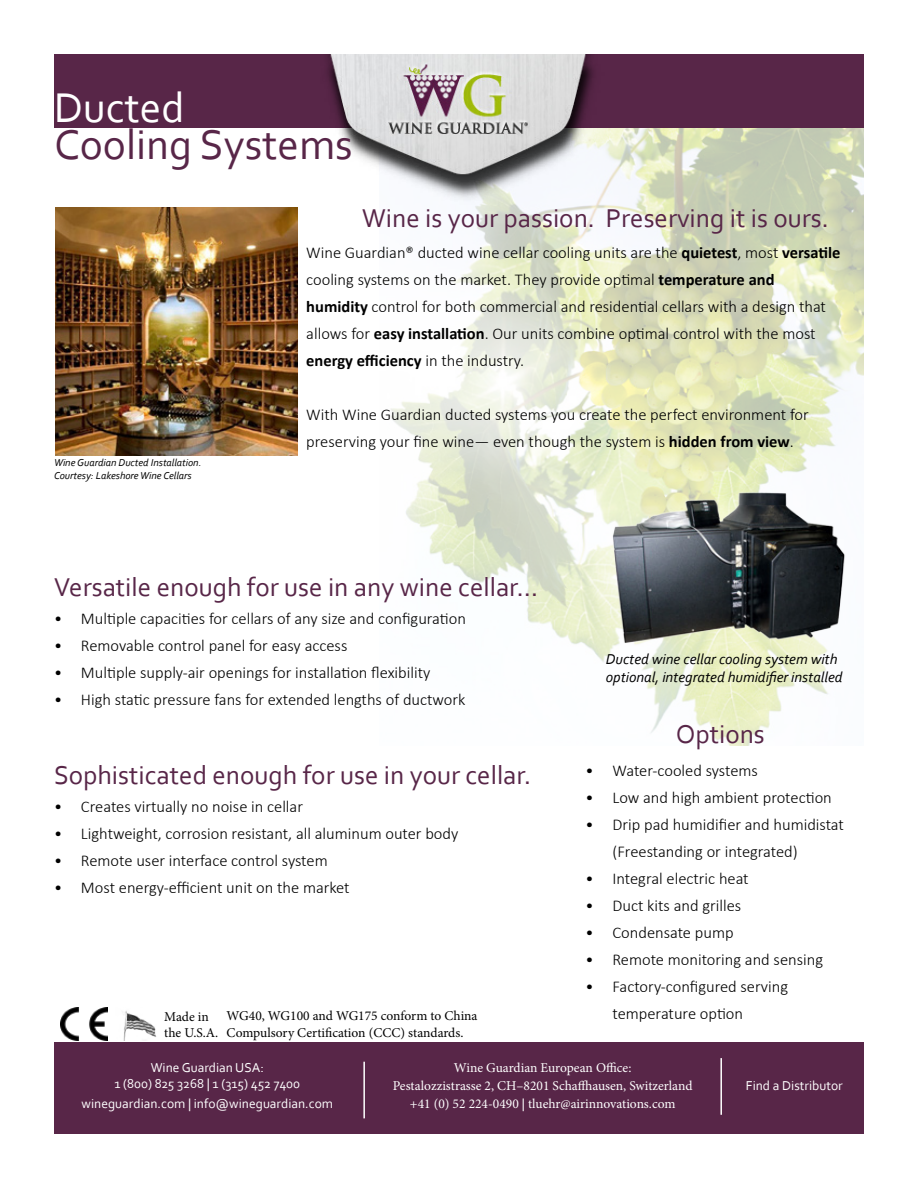
<style>
.page{position:relative;width:918px;height:1188px;background:#fff}
.page>*{position:absolute;margin:0;border:0;box-sizing:border-box;transform-origin:0 0}
.t1{font:43.5px "Corbel";color:#582648}
.t2{font:43.5px "Corbel";color:#fff}
.t3{font:27px "Corbel";color:#582648}
.t4{font:300 16.5px/27px "Calibri";color:#000}
.t5{font:italic 15px/18px "Corbel";color:#000}
.t6{font:13.5px/18px "Minion Pro";color:#fff;text-align:center}
.t7{font:13.5px/16.2px "Corbel";color:#fff;text-align:center}
.t8{font:13.5px/16.2px "Minion Pro";color:#000}
.t9{font:italic 10.5px/12.6px "Corbel";color:#000}
.s1{font-weight:700}
.s2{font-family:"Corbel"}
</style>
<div class="page">
<img style="left:390px;top:128px;width:474px;height:617px">
<div style="left:54px;top:54px;width:810px;height:74px;background:#582648"></div>
<div style="left:320px;top:60px;width:284px;height:145px;background:#000;opacity:.75"></div>
<img style="left:320px;top:54px;width:278px;height:131px">
<img style="left:55px;top:207px;width:242px;height:249px">
<img style="left:601px;top:480px;width:252px;height:173px">
<img style="left:123px;top:1011px;width:34px;height:30px">
<img style="left:61px;top:1008px;width:46px;height:33px">
<div style="left:54px;top:1042px;width:810px;height:92px;background:#582648"></div>
<hr style="left:720px;top:1058px;width:2px;height:57px;background:#fff">
<hr style="left:363px;top:1062px;width:2px;height:56px;background:#fff">
<h1 class="t2" style="left:54px;top:80px;width:132px">Ducted</h1>
<h1 class="t1" style="left:54px;top:118px;width:300px">Cooling Systems</h1>
<h2 class="t3" style="left:362px;top:202px;width:468px">Wine is your passion. Preserving it is ours.</h2>
<p class="t9" style="left:54px;top:456px;width:149px">Wine Guardian Ducted Installation.<br>Courtesy: Lakeshore Wine Cellars</p>
<p class="t4" style="left:306px;top:239px;width:536px">Wine Guardian® ducted wine cellar cooling units are the <span class="s1">quietest</span>, most <span class="s1">versatile </span>cooling systems on the market. They provide optimal <span class="s1">temperature and<br>humidity</span> control for both commercial and residential cellars with a design that allows for <span class="s1">easy installation</span>. Our units combine optimal control with the most <span class="s1">energy efficiency</span> in the industry.</p>
<p class="t4" style="left:306px;top:401px;width:504px">With Wine Guardian ducted systems you create the perfect environment for preserving your fine wine— even though the system is <span class="s1">hidden from view</span>.</p>
<h2 class="t3" style="left:54px;top:570px;width:486px">Versatile enough for use in any wine cellar…</h2>
<p class="t4" style="left:54px;top:605px;width:414px">• Multiple capacities for cellars of any size and configuration</p>
<p class="t4" style="left:54px;top:632px;width:295px">• Removable control panel for easy access</p>
<p class="t4" style="left:54px;top:659px;width:378px">• Multiple supply-air openings for installation flexibility</p>
<p class="t4" style="left:54px;top:686px;width:413px">• High static pressure fans for extended lengths of ductwork</p>
<p class="t5" style="left:606px;top:650px;width:238px">Ducted wine cellar cooling system with optional, integrated humidifier installed</p>
<h2 class="t3" style="left:676px;top:718px;width:91px">Options</h2>
<p class="t4" style="left:585px;top:757px;width:174px">• Water-cooled systems</p>
<p class="t4" style="left:585px;top:784px;width:248px">• Low and high ambient protection</p>
<p class="t4" style="left:612px;top:811px;width:233px;text-indent:-27px">• Drip pad humidifier and humidistat (Freestanding or integrated)</p>
<p class="t4" style="left:585px;top:865px;width:165px">• Integral electric heat</p>
<p class="t4" style="left:585px;top:892px;width:157px">• Duct kits and grilles</p>
<p class="t4" style="left:585px;top:919px;width:150px">• Condensate pump</p>
<p class="t4" style="left:585px;top:946px;width:239px">• Remote monitoring and sensing</p>
<p class="t4" style="left:612px;top:973px;width:177px;text-indent:-27px">• Factory-configured serving temperature option</p>
<h2 class="t3" style="left:54px;top:758px;width:479px">Sophisticated enough for use in your cellar.</h2>
<p class="t4" style="left:54px;top:793px;width:251px">• Creates virtually no noise in cellar</p>
<p class="t4" style="left:54px;top:820px;width:406px">• Lightweight, corrosion resistant, all aluminum outer body</p>
<p class="t4" style="left:54px;top:847px;width:275px">• Remote user interface control system</p>
<p class="t4" style="left:54px;top:874px;width:297px">• Most energy-efficient unit on the market</p>
<p class="t8" style="left:164px;top:1008px;width:56px">Made in the U.S.A.</p>
<p class="t8" style="left:227px;top:1008px;width:252px">WG40, WG100 and WG175 conform to China<br>Compulsory Certification (CCC) standards.</p>
<p class="t7" style="left:114px;top:1059px;width:187px">Wine Guardian USA:<br>1 (800) 825 3268 | 1 (315) 452 7400</p>
<p class="t7" style="left:82px;top:1095px;width:253px">wineguardian.com | info@wineguardian.com</p>
<p class="t6" style="left:393px;top:1058px;width:301px">Wine Guardian European Office:<br>Pestalozzistrasse 2, CH–8201 Schaffhausen, Switzerland +41 (0) 52 224-0490 <span class="s2">|</span> tluehr@airinnovations.com</p>
<p class="t7" style="left:746px;top:1078px;width:98px">Find a Distributor</p>
</div>
